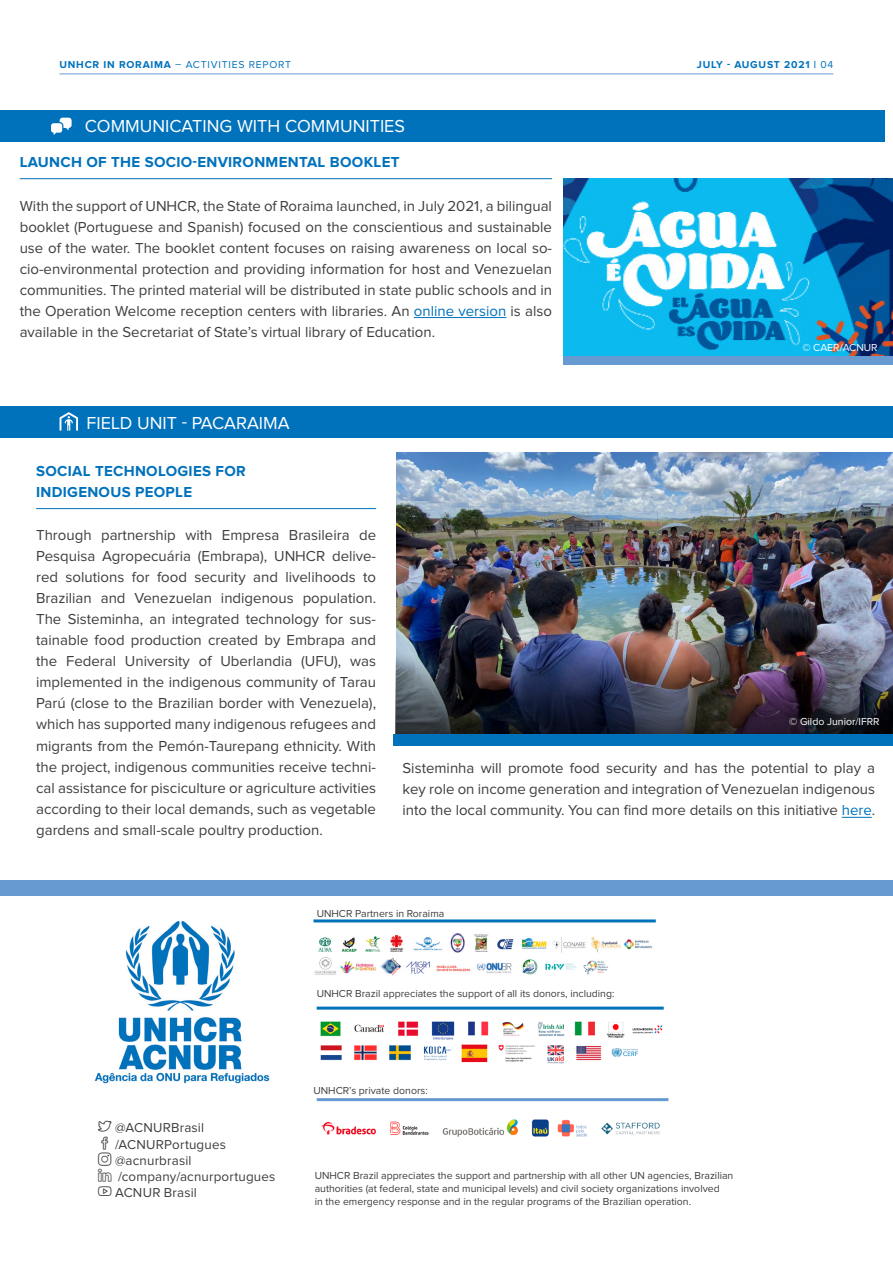
<style>
.page{position:relative;width:893px;height:1263px;background:#fff}
.page>*{position:absolute;margin:0;border:0;box-sizing:border-box;transform-origin:0 0}
.Parágrafo_Normal{font:18px "Proxima Nova";color:#fff}
.Parágrafo_Normal-2{font:15px/21px "Proxima Nova";color:#3e3e3f;text-align:justify}
.Título_Notícia{font:700 15px/21px "Proxima Nova";letter-spacing:.02em;color:#0072bc}
.Marcadores{font:13.35px "Proxima Nova";letter-spacing:.01em;color:#3e3e3f}
.notas_02{font:10.5px/12.8px "Proxima Nova";color:#3e3e3f}
.Créditos_Foto{font:10.5px "Proxima Nova";color:#fff}
.Texto_Parágrafo{font:10.5px "Proxima Nova";color:#3e3e3f}
.t1{font:10.35px "Proxima Nova";letter-spacing:.075em;color:#0072bc}
.t2{font:700 10.35px "Proxima Nova";letter-spacing:.075em;color:#0072bc}
.s1{font-weight:700}
.s2{font-weight:400}
.s3{color:#0072bc}
</style>
<div class="page">
<hr style="left:60px;top:74px;width:773px;height:1px;background:#679ad1">
<div style="left:0;top:880px;width:893px;height:16px;background:#679ad1"></div>
<img style="left:94px;top:920px;width:176px;height:164px">
<div style="left:0;top:110px;width:884px;height:32px;background:#0072bc"></div>
<svg style="left:51px;top:118px;width:21px;height:17px"></svg>
<hr style="left:313px;top:919px;width:343px;height:3px;background:#0072bc">
<hr style="left:317px;top:1007px;width:347px;height:3px;background:#0072bc">
<hr style="left:317px;top:1098px;width:351px;height:3px;background:#679ad1">
<img style="left:314px;top:933px;width:338px;height:43px">
<img style="left:320px;top:1021px;width:343px;height:43px">
<img style="left:321px;top:1119px;width:339px;height:18px">
<div style="left:0;top:406px;width:893px;height:32px;background:#0072bc"></div>
<svg style="left:60px;top:412px;width:18px;height:19px"></svg>
<hr style="left:36px;top:508px;width:340px;height:1px;background:#0072bc">
<hr style="left:842px;top:817px;width:30px;height:1px;background:#0072bc">
<div style="left:563px;top:349px;width:329px;height:16px;background:#679ad1"></div>
<hr style="left:20px;top:178px;width:532px;height:1px;background:#0072bc">
<hr style="left:414px;top:317px;width:92px;height:1px;background:#0072bc">
<img style="left:396px;top:452px;width:497px;height:124px">
<img style="left:395px;top:576px;width:498px;height:157px">
<div style="left:394px;top:734px;width:499px;height:12px;background:#0072bc"></div>
<img style="left:563px;top:179px;width:330px;height:176px">
<p class="t1" style="left:60px;top:60px;width:233px"><span class="s1">UNHCR IN RORAIMA</span> – ACTIVITIES REPORT</p>
<p class="t2" style="left:697px;top:58px;width:138px">JULY - AUGUST 2021 | <span class="s2">04</span></p>
<p class="Parágrafo_Normal" style="left:85px;top:117px;width:322px">COMMUNICATING WITH COMMUNITIES</p>
<p class="Título_Notícia" style="left:20px;top:152px;width:381px">LAUNCH OF THE SOCIO-ENVIRONMENTAL BOOKLET</p>
<p class="Parágrafo_Normal-2" style="left:20px;top:196px;width:534px">With the support of UNHCR, the State of Roraima launched, in July 2021, a bilingual booklet (Portuguese and Spanish) focused on the conscientious and sustainable use of the water. The booklet content focuses on raising awareness on local so&shy;cio-environmental protection and providing information for host and Venezuelan communities. The printed material will be distributed in state public schools and in the Operation Welcome reception centers with libraries. An <span class="s3">online version</span> is also available in the Secretariat of State’s virtual library of Education.</p>
<p class="Créditos_Foto" style="left:802px;top:342px;width:77px">© CAER/ACNUR</p>
<p class="Parágrafo_Normal" style="left:87px;top:414px;width:205px">FIELD UNIT - PACARAIMA</p>
<p class="Título_Notícia" style="left:36px;top:461px;width:211px">SOCIAL TECHNOLOGIES FOR<br>INDIGENOUS PEOPLE</p>
<p class="Parágrafo_Normal-2" style="left:36px;top:526px;width:342px">Through partnership with Empresa Brasileira de Pesquisa Agropecuária (Embrapa), UNHCR delive&shy;red solutions for food security and livelihoods to Brazilian and Venezuelan indigenous population.<br>The Sisteminha, an integrated technology for sus&shy;tainable food production created by Embrapa and the Federal University of Uberlandia (UFU), was implemented in the indigenous community of Tarau Parú (close to the Brazilian border with Venezuela), which has supported many indigenous refugees and migrants from the Pemón-Taurepang ethnicity. With the project, indigenous communities receive techni&shy;cal assistance for pisciculture or agriculture activities according to their local demands, such as vegetable gardens and small-scale poultry production.</p>
<p class="Créditos_Foto" style="left:789px;top:717px;width:92px">© Gildo Junior/IFRR</p>
<p class="Parágrafo_Normal-2" style="left:402px;top:758px;width:474px">Sisteminha will promote food security and has the potential to play a key role on income generation and integration of Venezuelan indigenous into the local community. You can find more details on this initiative <span class="s3">here</span>.</p>
<p class="notas_02" style="left:317px;top:907px;width:129px">UNHCR Partners in Roraima</p>
<p class="notas_02" style="left:317px;top:987px;width:299px">UNHCR Brazil appreciates the support of all its donors, including:</p>
<p class="Marcadores" style="left:115px;top:1122px;width:91px">@ACNURBrasil</p>
<p class="Marcadores" style="left:115px;top:1138px;width:112px">/ACNURPortugues</p>
<p class="Marcadores" style="left:115px;top:1154px;width:78px">@acnurbrasil</p>
<p class="Marcadores" style="left:118px;top:1170px;width:159px">/company/acnurportugues</p>
<p class="Marcadores" style="left:115px;top:1187px;width:83px">ACNUR Brasil</p>
<p class="Texto_Parágrafo" style="left:313px;top:1085px;width:116px">UNHCR’s private donors:</p>
<p class="notas_02" style="left:315px;top:1170px;width:420px">UNHCR Brazil appreciates the support and partnership with all other UN agencies, Brazilian authorities (at federal, state and municipal levels) and civil society organizations involved<br>in the emergency response and in the regular programs of the Brazilian operation.</p>
</div>
